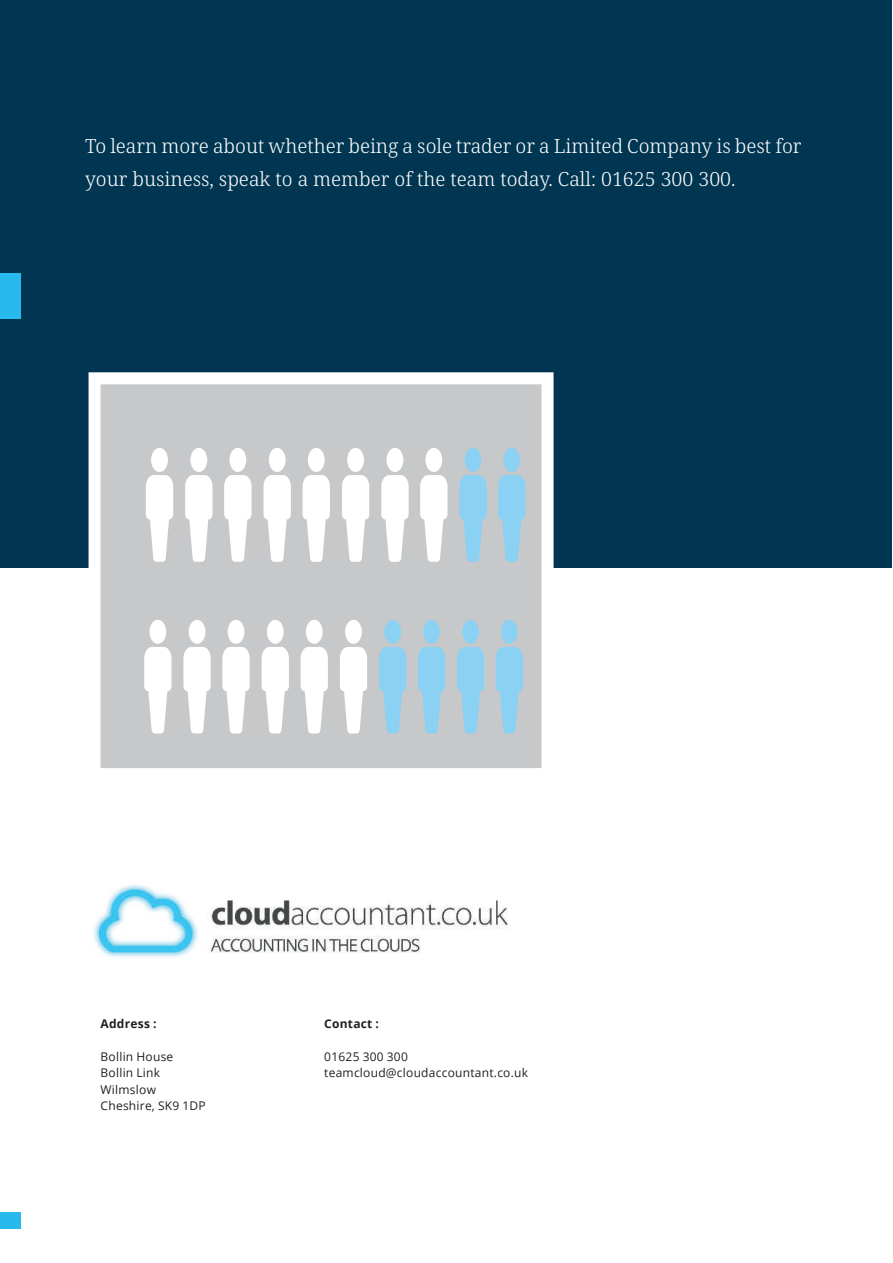
<style>
.page{position:relative;width:893px;height:1263px;background:#fff}
.page>*{position:absolute;margin:0;border:0;box-sizing:border-box;transform-origin:0 0}
.t1{font:300 19.5px/33px "Noto Serif";color:#fff}
.t2{font:12px/16.5px "Open Sans";letter-spacing:.02em;color:#231f20}
.t3{font:700 12px "Open Sans";letter-spacing:.02em;color:#231f20}
</style>
<div class="page">
<div style="left:0;top:0;width:891px;height:567px;background:#003651"></div>
<div style="left:0;top:273px;width:20px;height:45px;background:#28baed"></div>
<div style="left:0;top:1212px;width:20px;height:17px;background:#28baed"></div>
<div style="left:89px;top:372px;width:465px;height:408px;background:#c7c8ca;border:12px solid #fff"></div>
<div style="left:151px;top:448px;width:17px;height:24px;background:#fff;border-radius:50%"></div>
<svg style="left:146px;top:475px;width:27px;height:87px"></svg>
<div style="left:190px;top:448px;width:17px;height:24px;background:#fff;border-radius:50%"></div>
<svg style="left:185px;top:475px;width:27px;height:87px"></svg>
<div style="left:229px;top:448px;width:17px;height:24px;background:#fff;border-radius:50%"></div>
<svg style="left:224px;top:475px;width:28px;height:87px"></svg>
<div style="left:269px;top:448px;width:17px;height:24px;background:#fff;border-radius:50%"></div>
<svg style="left:264px;top:475px;width:27px;height:87px"></svg>
<div style="left:308px;top:448px;width:17px;height:24px;background:#fff;border-radius:50%"></div>
<svg style="left:303px;top:475px;width:27px;height:87px"></svg>
<div style="left:347px;top:448px;width:17px;height:24px;background:#fff;border-radius:50%"></div>
<svg style="left:342px;top:475px;width:27px;height:87px"></svg>
<div style="left:387px;top:448px;width:16px;height:24px;background:#fff;border-radius:50%"></div>
<svg style="left:381px;top:475px;width:28px;height:87px"></svg>
<div style="left:425px;top:448px;width:17px;height:24px;background:#fff;border-radius:50%"></div>
<svg style="left:420px;top:475px;width:27px;height:87px"></svg>
<div style="left:465px;top:448px;width:16px;height:24px;background:#8bd1f3;border-radius:50%"></div>
<svg style="left:459px;top:475px;width:28px;height:87px"></svg>
<div style="left:503px;top:448px;width:17px;height:24px;background:#8bd1f3;border-radius:50%"></div>
<svg style="left:498px;top:475px;width:27px;height:87px"></svg>
<div style="left:149px;top:620px;width:17px;height:24px;background:#fff;border-radius:50%"></div>
<svg style="left:144px;top:647px;width:27px;height:86px"></svg>
<div style="left:189px;top:620px;width:16px;height:24px;background:#fff;border-radius:50%"></div>
<svg style="left:183px;top:647px;width:28px;height:86px"></svg>
<div style="left:228px;top:620px;width:16px;height:24px;background:#fff;border-radius:50%"></div>
<svg style="left:222px;top:647px;width:28px;height:86px"></svg>
<div style="left:267px;top:620px;width:17px;height:24px;background:#fff;border-radius:50%"></div>
<svg style="left:262px;top:647px;width:27px;height:86px"></svg>
<div style="left:306px;top:620px;width:17px;height:24px;background:#fff;border-radius:50%"></div>
<svg style="left:301px;top:647px;width:27px;height:86px"></svg>
<div style="left:345px;top:620px;width:17px;height:24px;background:#fff;border-radius:50%"></div>
<svg style="left:340px;top:647px;width:27px;height:86px"></svg>
<div style="left:384px;top:620px;width:17px;height:24px;background:#8bd1f3;border-radius:50%"></div>
<svg style="left:379px;top:647px;width:27px;height:86px"></svg>
<div style="left:423px;top:620px;width:17px;height:24px;background:#8bd1f3;border-radius:50%"></div>
<svg style="left:418px;top:647px;width:27px;height:86px"></svg>
<div style="left:462px;top:620px;width:17px;height:24px;background:#8bd1f3;border-radius:50%"></div>
<svg style="left:457px;top:647px;width:27px;height:86px"></svg>
<div style="left:501px;top:620px;width:17px;height:24px;background:#8bd1f3;border-radius:50%"></div>
<svg style="left:496px;top:647px;width:27px;height:86px"></svg>
<img style="left:94px;top:884px;width:414px;height:74px">
<p class="t1" style="left:85px;top:131px;width:718px">To learn more about whether being a sole trader or a Limited Company is best for your business, speak to a member of the team today. Call: 01625 300 300.</p>
<p class="t3" style="left:101px;top:1016px;width:57px">Address :</p>
<p class="t2" style="left:101px;top:1049px;width:107px">Bollin House<br>Bollin Link<br>Wilmslow<br>Cheshire, SK9 1DP</p>
<p class="t3" style="left:324px;top:1016px;width:56px">Contact :</p>
<p class="t2" style="left:324px;top:1049px;width:205px">01625 300 300 teamcloud@cloudaccountant.co.uk</p>
</div>
